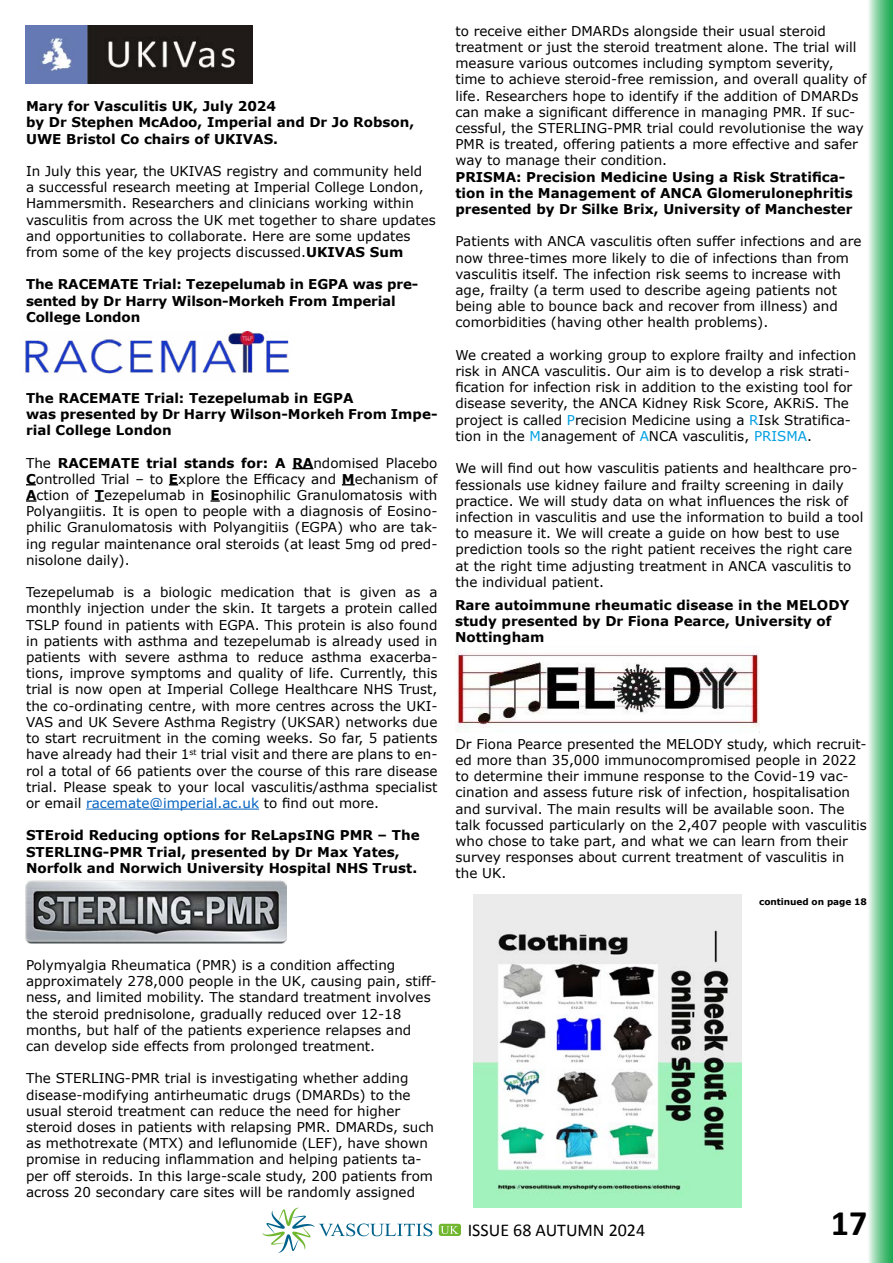
<style>
.page{position:relative;width:893px;height:1263px;background:#fff}
.page>*{position:absolute;margin:0;border:0;box-sizing:border-box;transform-origin:0 0}
.t1{font:700 36px "Calibri";color:#000}
.t2{font:18px "Calibri";color:#000}
.t3{font:13.5px/16.2px "Verdana";color:#000}
.t4{font:700 13.5px/16.2px "Verdana";color:#000}
.t5{font:700 9px "Verdana";letter-spacing:-.01em;color:#000}
.s1{font-weight:700}
.s2{color:#0563c1}
.s3{color:#009fe3}
</style>
<div class="page">
<svg style="left:869px;top:0;width:24px;height:1263px;background:#72c992"></svg>
<svg style="left:292px;top:468px;width:21px;height:1px"></svg>
<svg style="left:342px;top:484px;width:13px;height:1px"></svg>
<svg style="left:26px;top:500px;width:11px;height:2px"></svg>
<svg style="left:95px;top:500px;width:9px;height:2px"></svg>
<svg style="left:211px;top:500px;width:9px;height:2px"></svg>
<hr style="left:86px;top:809px;width:173px;height:1px;background:#0563c1">
<img style="left:26px;top:26px;width:226px;height:58px">
<img style="left:25px;top:332px;width:264px;height:42px">
<img style="left:26px;top:880px;width:261px;height:63px">
<img style="left:473px;top:894px;width:269px;height:314px">
<img style="left:456px;top:651px;width:304px;height:81px">
<div style="left:439px;top:1224px;width:22px;height:12px;background:#70b62f;border-radius:3px"></div>
<svg style="left:262px;top:1208px;width:170px;height:44px"></svg>
<svg style="left:440px;top:1226px;width:19px;height:8px"></svg>
<p class="t4" style="left:26px;top:98px;width:390px">Mary for Vasculitis UK, July 2024<br>by Dr Stephen McAdoo, Imperial and Dr Jo Robson,<br>UWE Bristol Co chairs of UKIVAS.</p>
<p class="t3" style="left:26px;top:163px;width:411px">In July this year, the UKIVAS registry and community held<br>a successful research meeting at Imperial College London, Hammersmith. Researchers and clinicians working within vasculitis from across the UK met together to share updates and opportunities to collaborate. Here are some updates from some of the key projects discussed.<span class="s1">UKIVAS Sum</span></p>
<p class="t4" style="left:26px;top:277px;width:394px">The RACEMATE Trial: Tezepelumab in EGPA was pre&shy;sented by Dr Harry Wilson-Morkeh From Imperial<br>College London</p>
<p class="t4" style="left:26px;top:390px;width:413px">The RACEMATE Trial: Tezepelumab in EGPA<br>was presented by Dr Harry Wilson-Morkeh From Impe&shy;rial College London</p>
<p class="t3" style="left:26px;top:455px;width:413px;text-align:justify">The <span class="s1">RACEMATE trial stands for: A RA</span>ndomised Placebo <span class="s1">C</span>ontrolled Trial – to <span class="s1">E</span>xplore the Efficacy and <span class="s1">M</span>echanism of <span class="s1">A</span>ction of <span class="s1">T</span>ezepelumab in <span class="s1">E</span>osinophilic Granulomatosis with Polyangiitis. It is open to people with a diagnosis of Eosino&shy;philic Granulomatosis with Polyangitiis (EGPA) who are tak&shy;ing regular maintenance oral steroids (at least 5mg od pred&shy;nisolone daily).</p>
<p class="t3" style="left:26px;top:584px;width:413px;text-align:justify">Tezepelumab is a biologic medication that is given as a monthly injection under the skin. It targets a protein called TSLP found in patients with EGPA. This protein is also found in patients with asthma and tezepelumab is already used in patients with severe asthma to reduce asthma exacerba&shy;tions, improve symptoms and quality of life. Currently, this trial is now open at Imperial College Healthcare NHS Trust, the co-ordinating centre, with more centres across the UKI-VAS and UK Severe Asthma Registry (UKSAR) networks due to start recruitment in the coming weeks. So far, 5 patients have already had their 1<sup>st</sup> trial visit and there are plans to en&shy;rol a total of 66 patients over the course of this rare disease trial. Please speak to your local vasculitis/asthma specialist or email <span class="s2">racemate@imperial.ac.uk</span> to find out more.</p>
<p class="t4" style="left:26px;top:827px;width:395px">STEroid Reducing options for ReLapsING PMR – The<br>STERLING-PMR Trial, presented by Dr Max Yates,<br>Norfolk and Norwich University Hospital NHS Trust.</p>
<p class="t3" style="left:455px;top:23px;width:413px">to receive either DMARDs alongside their usual steroid treatment or just the steroid treatment alone. The trial will measure various outcomes including symptom severity, time to achieve steroid-free remission, and overall quality of life. Researchers hope to identify if the addition of DMARDs can make a significant difference in managing PMR. If suc&shy;cessful, the STERLING-PMR trial could revolutionise the way PMR is treated, offering patients a more effective and safer way to manage their condition.</p>
<p class="t4" style="left:455px;top:169px;width:399px">PRISMA: Precision Medicine Using a Risk Stratifica&shy;tion in the Management of ANCA Glomerulonephritis presented by Dr Silke Brix, University of Manchester</p>
<p class="t3" style="left:455px;top:234px;width:407px">Patients with ANCA vasculitis often suffer infections and are now three-times more likely to die of infections than from vasculitis itself. The infection risk seems to increase with age, frailty (a term used to describe ageing patients not being able to bounce back and recover from illness) and comorbidities (having other health problems).</p>
<p class="t3" style="left:455px;top:347px;width:402px">We created a working group to explore frailty and infection risk in ANCA vasculitis. Our aim is to develop a risk strati&shy;fication for infection risk in addition to the existing tool for disease severity, the ANCA Kidney Risk Score, AKRiS. The project is called <span class="s3">P</span>recision Medicine using a <span class="s3">R</span>Isk Stratifica&shy;tion in the <span class="s3">M</span>anagement of <span class="s3">A</span>NCA vasculitis, <span class="s3">PRISMA</span>.</p>
<p class="t3" style="left:455px;top:460px;width:409px">We will find out how vasculitis patients and healthcare pro&shy;fessionals use kidney failure and frailty screening in daily practice. We will study data on what influences the risk of infection in vasculitis and use the information to build a tool to measure it. We will create a guide on how best to use prediction tools so the right patient receives the right care at the right time adjusting treatment in ANCA vasculitis to the individual patient.</p>
<p class="t4" style="left:455px;top:597px;width:396px">Rare autoimmune rheumatic disease in the MELODY study presented by Dr Fiona Pearce, University of<br>Nottingham</p>
<p class="t3" style="left:455px;top:736px;width:413px">Dr Fiona Pearce presented the MELODY study, which recruit&shy;ed more than 35,000 immunocompromised people in 2022 to determine their immune response to the Covid-19 vac&shy;cination and assess future risk of infection, hospitalisation and survival. The main results will be available soon. The talk focussed particularly on the 2,407 people with vasculitis who chose to take part, and what we can learn from their survey responses about current treatment of vasculitis in the UK.</p>
<p class="t5" style="left:759px;top:896px;width:109px">continued on page 18</p>
<p class="t3" style="left:26px;top:957px;width:412px">Polymyalgia Rheumatica (PMR) is a condition affecting approximately 278,000 people in the UK, causing pain, stiff&shy;ness, and limited mobility. The standard treatment involves the steroid prednisolone, gradually reduced over 12-18 months, but half of the patients experience relapses and can develop side effects from prolonged treatment.</p>
<p class="t3" style="left:26px;top:1070px;width:409px">The STERLING-PMR trial is investigating whether adding disease-modifying antirheumatic drugs (DMARDs) to the usual steroid treatment can reduce the need for higher steroid doses in patients with relapsing PMR. DMARDs, such as methotrexate (MTX) and leflunomide (LEF), have shown promise in reducing inflammation and helping patients ta&shy;per off steroids. In this large-scale study, 200 patients from across 20 secondary care sites will be randomly assigned</p>
<h2 class="t2" style="left:468px;top:1219px;width:179px">ISSUE 68 AUTUMN 2024</h2>
<h1 class="t1" style="left:831px;top:1200px;width:38px">17</h1>
</div>
